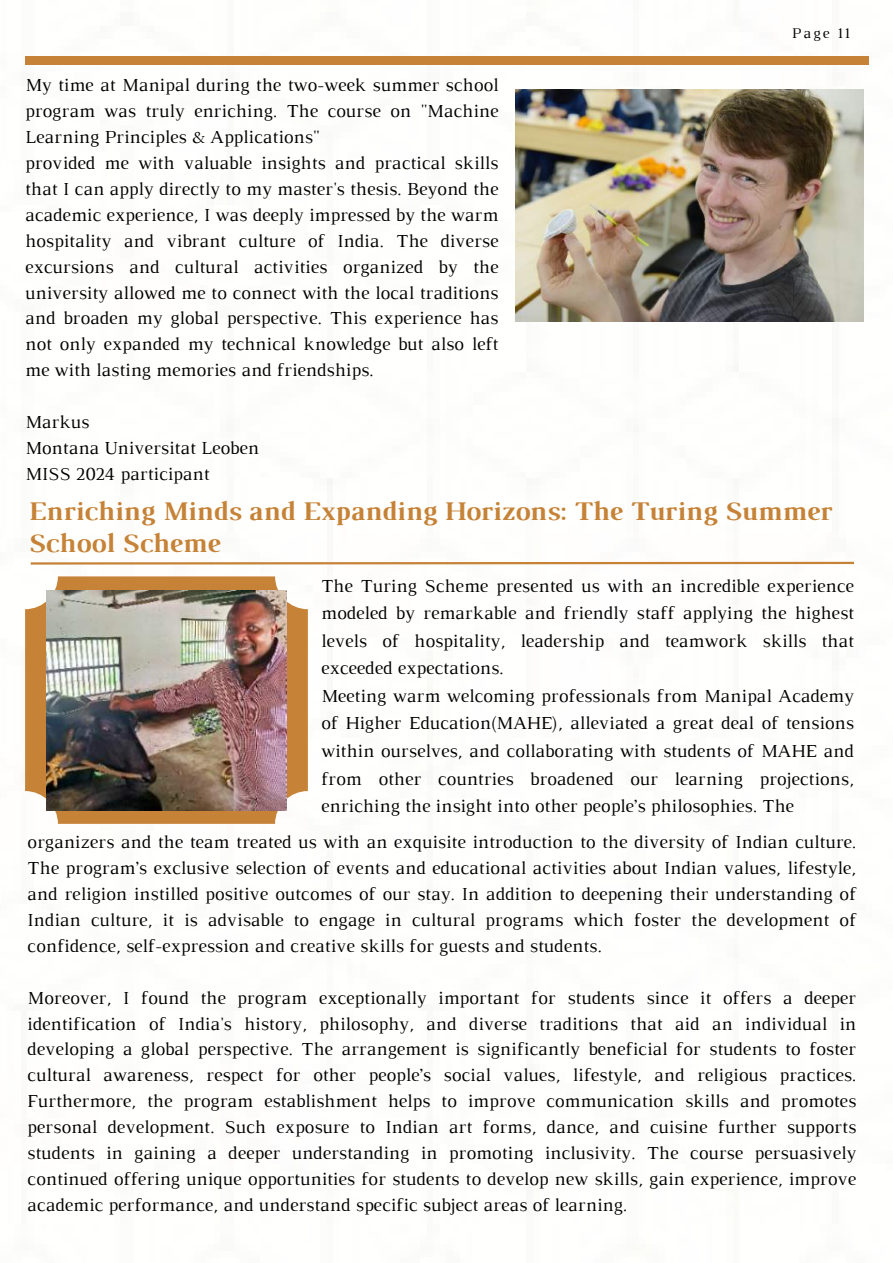
<style>
.page{position:relative;width:893px;height:1263px;background:#fff}
.page>*{position:absolute;margin:0;border:0;box-sizing:border-box;transform-origin:0 0}
.t1{font:700 27.53px/32.8px "Luthier";color:#c68236}
.t2{font:18.75px/25.9px "Luthier";color:#000}
.t3{font:15.08px "Luthier";letter-spacing:.14em;color:#000}
</style>
<div class="page">
<div style="left:25px;top:57px;width:843px;height:7px;background:#c68236"></div>
<svg style="left:30px;top:561px;width:824px;height:4px"></svg>
<svg style="left:25px;top:576px;width:283px;height:248px;background:#cc9353"></svg>
<img style="left:46px;top:590px;width:241px;height:220px">
<img style="left:515px;top:89px;width:348px;height:232px">
<p class="t2" style="left:25px;top:74px;width:475px">My time at Manipal during the two-week summer school program was truly enriching. The course on "Machine Learning Principles &amp; Applications"<br>provided me with valuable insights and practical skills that I can apply directly to my master's thesis. Beyond the academic experience, I was deeply impressed by the warm hospitality and vibrant culture of India. The diverse excursions and cultural activities organized by the university allowed me to connect with the local traditions and broaden my global perspective. This experience has not only expanded my technical knowledge but also left me with lasting memories and friendships.</p>
<p class="t2" style="left:25px;top:410px;width:235px">Markus<br>Montana Universitat Leoben<br>MISS 2024 participant</p>
<p class="t3" style="left:792px;top:28px;width:59px">Page 11</p>
<h1 class="t1" style="left:28px;top:496px;width:805px">Enriching Minds and Expanding Horizons: The Turing Summer<br>School Scheme</h1>
<p class="t2" style="left:321px;top:573px;width:534px;line-height:27.6px">The Turing Scheme presented us with an incredible experience modeled by remarkable and friendly staff applying the highest levels of hospitality, leadership and teamwork skills that exceeded expectations.<br>Meeting warm welcoming professionals from Manipal Academy of Higher Education(MAHE), alleviated a great deal of tensions within ourselves, and collaborating with students of MAHE and from other countries broadened our learning projections, enriching the insight into other people’s philosophies. The</p>
<p class="t2" style="left:27px;top:831px;width:830px;text-align:justify">organizers and the team treated us with an exquisite introduction to the diversity of Indian culture.<br>The program’s exclusive selection of events and educational activities about Indian values, lifestyle, and religion instilled positive outcomes of our stay. In addition to deepening their understanding of Indian culture, it is advisable to engage in cultural programs which foster the development of confidence, self-expression and creative skills for guests and students.</p>
<p class="t2" style="left:27px;top:986px;width:830px;text-align:justify">Moreover, I found the program exceptionally important for students since it offers a deeper identification of India's history, philosophy, and diverse traditions that aid an individual in developing a global perspective. The arrangement is significantly beneficial for students to foster cultural awareness, respect for other people’s social values, lifestyle, and religious practices.<br>Furthermore, the program establishment helps to improve communication skills and promotes personal development. Such exposure to Indian art forms, dance, and cuisine further supports students in gaining a deeper understanding in promoting inclusivity. The course persuasively continued offering unique opportunities for students to develop new skills, gain experience, improve academic performance, and understand specific subject areas of learning.</p>
</div>
